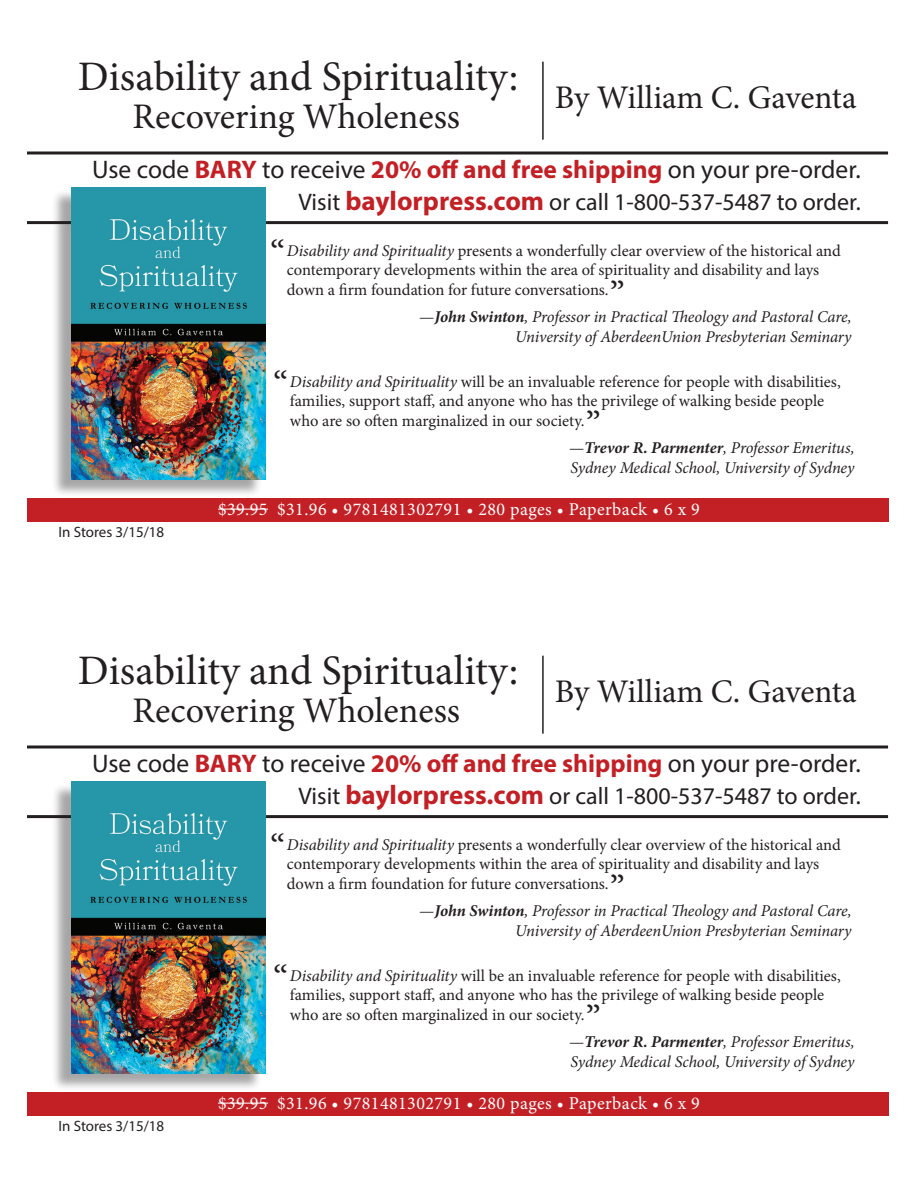
<style>
.page{position:relative;width:918px;height:1188px;background:#fff}
.page>*{position:absolute;margin:0;border:0;box-sizing:border-box;transform-origin:0 0}
.t1{font:42px "Minion Pro";color:#231f20}
.t2{font:37.5px "Minion Pro";color:#231f20}
.t3{font:36px "Minion Pro";color:#231f20}
.t4{font:33px "Minion Pro";color:#231f20}
.t5{font:25.5px "Myriad Pro";color:#231f20}
.t6{font:24px "Myriad Pro";color:#231f20}
.t7{font:18px "Minion Pro";letter-spacing:.025em;color:#fff}
.t8{font:16.5px/19.8px "Minion Pro";color:#231f20}
.t9{font:italic 16.5px "Minion Pro";letter-spacing:-.01em;color:#231f20}
.t10{font:15px "Myriad Pro";color:#231f20}
.s1{font-weight:700;color:#c32025}
.s2{font-weight:700;font-size:27px;color:#c32025}
.s3{font-style:italic}
.s4{font-style:normal}
.s5{font-weight:700}
</style>
<div class="page">
<div style="left:27px;top:498px;width:861px;height:24px;background:#c32025"></div>
<hr style="left:218px;top:509px;width:50px;height:1px;background:#fff">
<hr style="left:542px;top:62px;width:2px;height:78px;background:#231f20">
<hr style="left:27px;top:151px;width:861px;height:3px;background:#231f20">
<hr style="left:27px;top:221px;width:861px;height:3px;background:#231f20">
<div style="left:51px;top:189px;width:211px;height:308px;background:#231f20;opacity:.4"></div>
<img style="left:71px;top:188px;width:195px;height:292px">
<div style="left:27px;top:1092px;width:861px;height:24px;background:#c32025"></div>
<hr style="left:218px;top:1103px;width:50px;height:1px;background:#fff">
<hr style="left:542px;top:656px;width:2px;height:78px;background:#231f20">
<hr style="left:27px;top:745px;width:861px;height:3px;background:#231f20">
<hr style="left:27px;top:815px;width:861px;height:3px;background:#231f20">
<div style="left:51px;top:783px;width:211px;height:308px;background:#231f20;opacity:.4"></div>
<img style="left:71px;top:782px;width:195px;height:292px">
<p class="t1" style="left:78px;top:48px;width:442px">Disability and Spirituality:</p>
<p class="t3" style="left:133px;top:92px;width:329px">Recovering Wholeness</p>
<p class="t4" style="left:555px;top:75px;width:303px">By William C. Gaventa</p>
<p class="t5" style="left:92px;top:153px;width:770px">Use code <span class="s1">BARY</span> to receive <span class="s1">20% off and free shipping</span> on your pre-order.</p>
<p class="t6" style="left:299px;top:187px;width:564px">Visit <span class="s2">baylorpress.com</span> or call 1-800-537-5487 to order.</p>
<p class="t2" style="left:270px;top:229px;width:16px">“</p>
<p class="t8" style="left:287px;top:241px;width:555px"><span class="s3">Disability and Spirituality</span> presents a wonderfully clear overview of the historical and contemporary developments within the area of spirituality and disability and lays down a firm foundation for future conversations.</p>
<p class="t9" style="left:419px;top:306px;width:434px"><span class="s4">—</span><span class="s5">John Swinton</span>, Professor in Practical Theology and Pastoral Care,</p>
<p class="t9" style="left:515px;top:325px;width:338px">University of AberdeenUnion Presbyterian Seminary</p>
<p class="t2" style="left:610px;top:270px;width:17px">”</p>
<p class="t2" style="left:273px;top:360px;width:16px">“</p>
<p class="t8" style="left:290px;top:371px;width:552px"><span class="s3">Disability and Spirituality</span> will be an invaluable reference for people with disabilities, families, support staff, and anyone who has the privilege of walking beside people who are so often marginalized in our society.</p>
<p class="t9" style="left:569px;top:437px;width:287px"><span class="s4">—</span><span class="s5">Trevor R. Parmenter</span>, Professor Emeritus,</p>
<p class="t9" style="left:571px;top:456px;width:285px">Sydney Medical School, University of Sydney</p>
<p class="t2" style="left:586px;top:400px;width:17px">”</p>
<p class="t10" style="left:58px;top:523px;width:107px">In Stores 3/15/18</p>
<p class="t7" style="left:218px;top:497px;width:483px">$39.95 $31.96 • 9781481302791 • 280 pages • Paperback • 6 x 9</p>
<p class="t1" style="left:78px;top:642px;width:442px">Disability and Spirituality:</p>
<p class="t3" style="left:133px;top:686px;width:329px">Recovering Wholeness</p>
<p class="t4" style="left:555px;top:669px;width:303px">By William C. Gaventa</p>
<p class="t5" style="left:92px;top:747px;width:770px">Use code <span class="s1">BARY</span> to receive <span class="s1">20% off and free shipping</span> on your pre-order.</p>
<p class="t6" style="left:299px;top:781px;width:564px">Visit <span class="s2">baylorpress.com</span> or call 1-800-537-5487 to order.</p>
<p class="t2" style="left:270px;top:823px;width:16px">“</p>
<p class="t8" style="left:287px;top:835px;width:555px"><span class="s3">Disability and Spirituality</span> presents a wonderfully clear overview of the historical and contemporary developments within the area of spirituality and disability and lays down a firm foundation for future conversations.</p>
<p class="t9" style="left:419px;top:900px;width:434px"><span class="s4">—</span><span class="s5">John Swinton</span>, Professor in Practical Theology and Pastoral Care,</p>
<p class="t9" style="left:515px;top:919px;width:338px">University of AberdeenUnion Presbyterian Seminary</p>
<p class="t2" style="left:610px;top:864px;width:17px">”</p>
<p class="t2" style="left:273px;top:954px;width:16px">“</p>
<p class="t8" style="left:290px;top:965px;width:552px"><span class="s3">Disability and Spirituality</span> will be an invaluable reference for people with disabilities, families, support staff, and anyone who has the privilege of walking beside people who are so often marginalized in our society.</p>
<p class="t9" style="left:569px;top:1031px;width:287px"><span class="s4">—</span><span class="s5">Trevor R. Parmenter</span>, Professor Emeritus,</p>
<p class="t9" style="left:571px;top:1050px;width:285px">Sydney Medical School, University of Sydney</p>
<p class="t2" style="left:586px;top:994px;width:17px">”</p>
<p class="t10" style="left:58px;top:1117px;width:107px">In Stores 3/15/18</p>
<p class="t7" style="left:218px;top:1091px;width:483px">$39.95 $31.96 • 9781481302791 • 280 pages • Paperback • 6 x 9</p>
</div>
